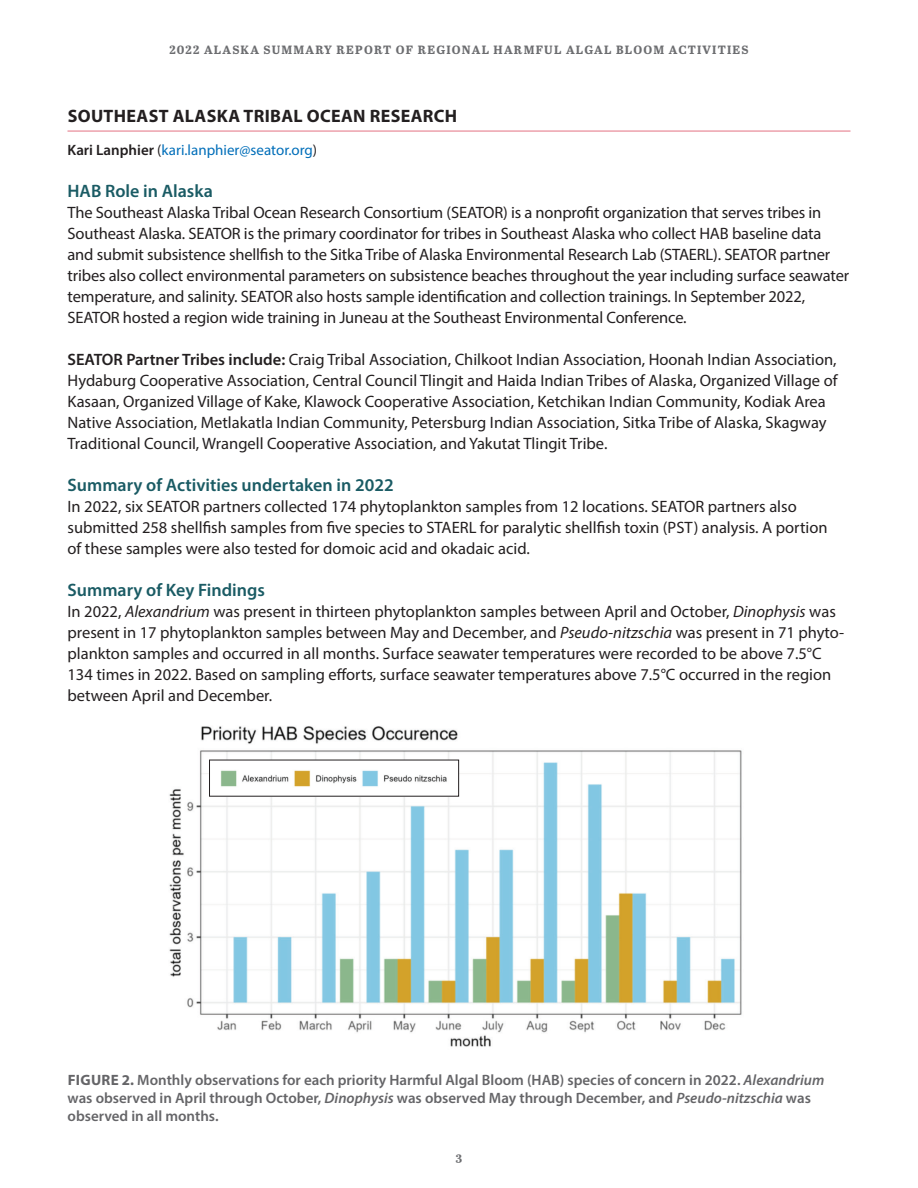
<style>
.page{position:relative;width:918px;height:1188px;background:#fff}
.page>*{position:absolute;margin:0;border:0;box-sizing:border-box;transform-origin:0 0}
.subhead{font:600 18px "Myriad Pro";color:#1a5b64}
.body{font:700 18px "Myriad Pro";letter-spacing:.02em;color:#231f20}
.body-2{font:16.5px/21px "Myriad Pro";color:#231f20}
.t1{font:600 15px/18px "Myriad Pro";color:#656568}
.body-3{font:15px "Myriad Pro";color:#006eb9}
.t2{font:700 12px "Abril Text";letter-spacing:.1em;color:#6c6d70}
.s1{font-weight:600;color:#231f20}
.s2{color:#231f20}
.s3{font-weight:600}
.s4{font-style:italic}
.s5{font-weight:700}
</style>
<div class="page">
<hr style="left:68px;top:131px;width:782px;height:1px;background:#e37282">
<img style="left:169px;top:726px;width:573px;height:321px">
<img style="left:211px;top:762px;width:246px;height:33px">
<p class="t2" style="left:169px;top:41px;width:581px">2022 ALASKA SUMMARY REPORT OF REGIONAL HARMFUL ALGAL BLOOM ACTIVITIES</p>
<p class="body" style="left:68px;top:104px;width:391px">SOUTHEAST ALASKA TRIBAL OCEAN RESEARCH</p>
<p class="body-3" style="left:68px;top:140px;width:251px"><span class="s1">Kari Lanphier</span> <span class="s2">(</span>kari.lanphier@seator.org<span class="s2">)</span></p>
<p class="subhead" style="left:68px;top:179px;width:147px">HAB Role in Alaska</p>
<p class="body-2" style="left:68px;top:201px;width:783px">The Southeast Alaska Tribal Ocean Research Consortium (SEATOR) is a nonprofit organization that serves tribes in Southeast Alaska. SEATOR is the primary coordinator for tribes in Southeast Alaska who collect HAB baseline data and submit subsistence shellfish to the Sitka Tribe of Alaska Environmental Research Lab (STAERL). SEATOR partner tribes also collect environmental parameters on subsistence beaches throughout the year including surface seawater temperature, and salinity. SEATOR also hosts sample identification and collection trainings. In September 2022, SEATOR hosted a region wide training in Juneau at the Southeast Environmental Conference.</p>
<p class="body-2" style="left:68px;top:348px;width:772px"><span class="s3">SEATOR Partner Tribes include:</span> Craig Tribal Association, Chilkoot Indian Association, Hoonah Indian Association, Hydaburg Cooperative Association, Central Council Tlingit and Haida Indian Tribes of Alaska, Organized Village of Kasaan, Organized Village of Kake, Klawock Cooperative Association, Ketchikan Indian Community, Kodiak Area Native Association, Metlakatla Indian Community, Petersburg Indian Association, Sitka Tribe of Alaska, Skagway Traditional Council, Wrangell Cooperative Association, and Yakutat Tlingit Tribe.</p>
<p class="subhead" style="left:68px;top:473px;width:328px">Summary of Activities undertaken in 2022</p>
<p class="body-2" style="left:68px;top:495px;width:762px">In 2022, six SEATOR partners collected 174 phytoplankton samples from 12 locations. SEATOR partners also submitted 258 shellfish samples from five species to STAERL for paralytic shellfish toxin (PST) analysis. A portion of these samples were also tested for domoic acid and okadaic acid.</p>
<p class="subhead" style="left:68px;top:578px;width:199px">Summary of Key Findings</p>
<p class="body-2" style="left:68px;top:600px;width:778px">In 2022, <span class="s4">Alexandrium</span> was present in thirteen phytoplankton samples between April and October, <span class="s4">Dinophysis</span> was present in 17 phytoplankton samples between May and December, and <span class="s4">Pseudo-nitzschia</span> was present in 71 phyto&shy;plankton samples and occurred in all months. Surface seawater temperatures were recorded to be above 7.5°C 134 times in 2022. Based on sampling efforts, surface seawater temperatures above 7.5°C occurred in the region between April and December.</p>
<p class="t1" style="left:68px;top:1070px;width:758px"><span class="s5">FIGURE 2.</span> Monthly observations for each priority Harmful Algal Bloom (HAB) species of concern in 2022. <span class="s4">Alexandrium </span>was observed in April through October, <span class="s4">Dinophysis</span> was observed May through December, and <span class="s4">Pseudo-nitzschia</span> was observed in all months.</p>
<p class="t2" style="left:456px;top:1148px;width:8px">3</p>
</div>
